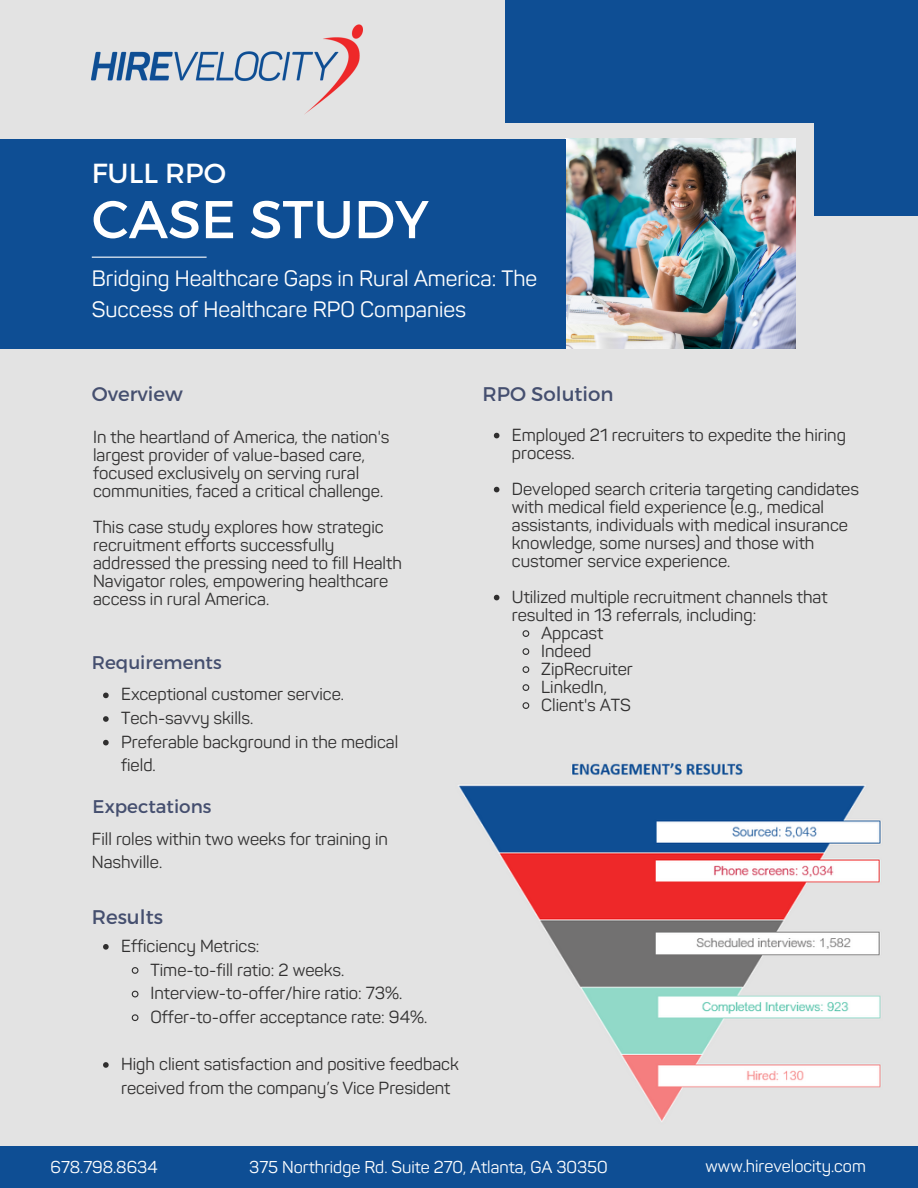
<style>
.page{position:relative;width:918px;height:1188px;background:#e3e3e3}
.page>*{position:absolute;margin:0;border:0;box-sizing:border-box;transform-origin:0 0}
.t1{font:53.1px "Montserrat";color:#fff}
.t2{font:27.6px "Montserrat";color:#fff}
.t3{font:21.9px/30.3px "Panton";color:#fff}
.t4{font:19.8px "Montserrat";color:#454f6f}
.t5{font:18.3px "Montserrat";color:#454f6f}
.t6{font:17.25px/18px "Panton";color:#302f2f}
.t7{font:16.95px "Panton";color:#fff}
</style>
<div class="page">
<div style="left:505px;top:0;width:413px;height:216px;background:#0e4e94"></div>
<div style="left:373px;top:123px;width:440px;height:288px;background:#e3e3e3"></div>
<img style="left:566px;top:138px;width:229px;height:211px">
<div style="left:0;top:139px;width:566px;height:210px;background:#0e4e94"></div>
<div style="left:0;top:1146px;width:917px;height:42px;background:#0e4e94"></div>
<hr style="left:92px;top:257px;width:115px;height:1px;background:#fff">
<img style="left:92px;top:25px;width:271px;height:89px">
<img style="left:458px;top:763px;width:424px;height:359px">
<svg style="left:494px;top:433px;width:5px;height:5px"></svg>
<svg style="left:494px;top:487px;width:5px;height:5px"></svg>
<svg style="left:494px;top:595px;width:5px;height:5px"></svg>
<svg style="left:522px;top:630px;width:8px;height:7px"></svg>
<svg style="left:522px;top:648px;width:8px;height:7px"></svg>
<svg style="left:522px;top:666px;width:8px;height:7px"></svg>
<svg style="left:522px;top:684px;width:8px;height:7px"></svg>
<svg style="left:522px;top:702px;width:8px;height:7px"></svg>
<svg style="left:103px;top:944px;width:6px;height:6px"></svg>
<svg style="left:131px;top:967px;width:8px;height:7px"></svg>
<svg style="left:131px;top:990px;width:8px;height:8px"></svg>
<svg style="left:131px;top:1014px;width:8px;height:7px"></svg>
<svg style="left:103px;top:1062px;width:6px;height:6px"></svg>
<svg style="left:103px;top:693px;width:6px;height:5px"></svg>
<svg style="left:103px;top:716px;width:6px;height:6px"></svg>
<svg style="left:103px;top:740px;width:6px;height:5px"></svg>
<h2 class="t2" style="left:92px;top:155px;width:136px">FULL RPO</h2>
<h1 class="t1" style="left:92px;top:185px;width:339px">CASE STUDY</h1>
<h3 class="t3" style="left:92px;top:264px;width:447px">Bridging Healthcare Gaps in Rural America: The<br>Success of Healthcare RPO Companies</h3>
<p class="t4" style="left:92px;top:381px;width:92px">Overview</p>
<h4 class="t6" style="left:93px;top:428px;width:298px">In the heartland of America, the nation's largest provider of value-based care, focused exclusively on serving rural communities, faced a critical challenge.</h4>
<p class="t6" style="left:93px;top:518px;width:310px">This case study explores how strategic recruitment efforts successfully addressed the pressing need to fill Health Navigator roles, empowering healthcare access in rural America.</p>
<h4 class="t5" style="left:92px;top:651px;width:131px">Requirements</h4>
<p class="t6" style="left:121px;top:686px;width:224px">Exceptional customer service.</p>
<p class="t6" style="left:121px;top:709px;width:134px">Tech-savvy skills.</p>
<p class="t6" style="left:121px;top:730px;width:279px;line-height:23.7px">Preferable background in the medical field.</p>
<p class="t5" style="left:93px;top:795px;width:120px">Expectations</p>
<p class="t6" style="left:92px;top:827px;width:298px;line-height:23.7px">Fill roles within two weeks for training in<br>Nashville.</p>
<p class="t4" style="left:92px;top:904px;width:73px">Results</p>
<p class="t6" style="left:121px;top:937px;width:140px">Efficiency Metrics:</p>
<h4 class="t6" style="left:150px;top:961px;width:195px">Time-to-fill ratio: 2 weeks.</h4>
<p class="t6" style="left:150px;top:984px;width:253px">Interview-to-offer/hire ratio: 73%.</p>
<p class="t6" style="left:150px;top:1008px;width:278px">Offer-to-offer acceptance rate: 94%.</p>
<p class="t6" style="left:121px;top:1052px;width:339px;line-height:23.7px">High client satisfaction and positive feedback received from the company’s Vice President</p>
<h4 class="t4" style="left:483px;top:381px;width:133px">RPO Solution</h4>
<p class="t6" style="left:512px;top:426px;width:336px">Employed 21 recruiters to expedite the hiring process.</p>
<p class="t6" style="left:512px;top:480px;width:349px">Developed search criteria targeting candidates with medical field experience (e.g., medical assistants, individuals with medical insurance knowledge, some nurses) and those with customer service experience.</p>
<p class="t6" style="left:512px;top:588px;width:317px">Utilized multiple recruitment channels that resulted in 13 referrals, including:</p>
<p class="t6" style="left:541px;top:624px;width:64px">Appcast</p>
<p class="t6" style="left:541px;top:642px;width:52px">Indeed</p>
<p class="t6" style="left:541px;top:660px;width:93px">ZipRecruiter</p>
<p class="t6" style="left:541px;top:678px;width:67px">LinkedIn,</p>
<p class="t6" style="left:541px;top:696px;width:91px">Client's ATS</p>
<p class="t7" style="left:51px;top:1157px;width:109px">678.798.8634</p>
<p class="t7" style="left:249px;top:1157px;width:360px">375 Northridge Rd. Suite 270, Atlanta, GA 30350</p>
<p class="t7" style="left:706px;top:1156px;width:162px">www.hirevelocity.com</p>
</div>
